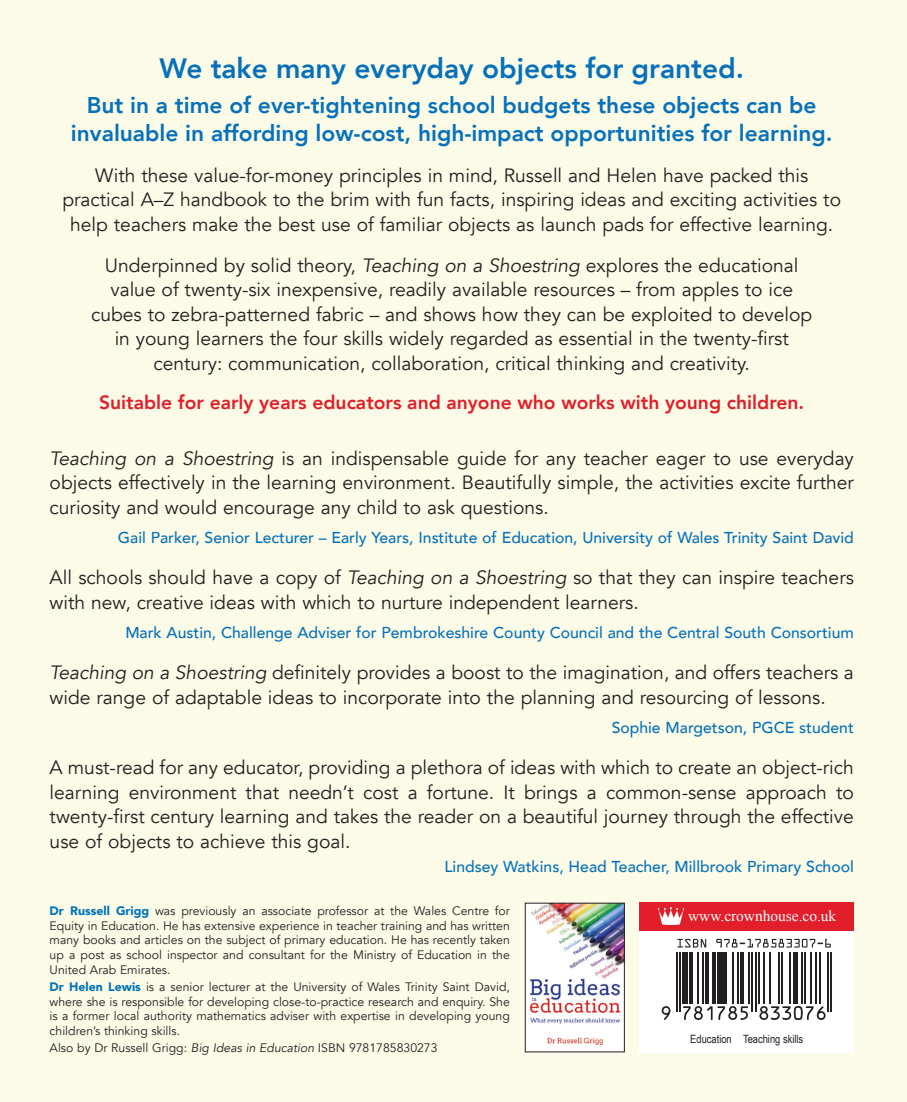
<style>
.page{position:relative;width:907px;height:1102px;background:#fff}
.page>*{position:absolute;margin:0;border:0;box-sizing:border-box;transform-origin:0 0}
.t1{font:800 28px "Avenir";color:#0671ba}
.t2{font:800 22.75px/27.3px "Avenir";color:#0671ba;text-align:center}
.t3{font:19.25px/24.5px "Avenir";color:#231f20;text-align:center}
.t4{font:800 19.25px "Avenir";color:#e11e29}
.t5{font:500 15.75px "Avenir";color:#0671ba}
.t6{font:15.4px "Times New Roman";color:#fff}
.t7{font:12.25px/14.7px "Avenir";color:#231f20;text-align:justify}
.t8{font:11.38px "Arial Narrow";color:#231f20}
.s1{font-style:italic}
.s2{font-weight:900;color:#0072bc}
</style>
<div class="page">
<div style="left:0;top:0;width:906px;height:1101px;background:#fbfbe7"></div>
<div style="left:639px;top:902px;width:214px;height:150px;background:#fff"></div>
<div style="left:639px;top:902px;width:214px;height:28px;background:#e11e29"></div>
<svg style="left:663px;top:939px;width:169px;height:81px"></svg>
<svg style="left:677px;top:938px;width:29px;height:9px"></svg>
<svg style="left:716px;top:938px;width:114px;height:9px"></svg>
<svg style="left:661px;top:1005px;width:9px;height:14px"></svg>
<hr style="left:676px;top:952px;width:1px;height:60px;background:#231f20">
<hr style="left:679px;top:952px;width:2px;height:60px;background:#231f20">
<div style="left:682px;top:952px;width:5px;height:51px;background:#231f20"></div>
<hr style="left:689px;top:952px;width:3px;height:51px;background:#231f20">
<hr style="left:697px;top:952px;width:2px;height:51px;background:#231f20">
<hr style="left:702px;top:952px;width:2px;height:51px;background:#231f20">
<hr style="left:705px;top:952px;width:3px;height:51px;background:#231f20">
<hr style="left:712px;top:952px;width:3px;height:51px;background:#231f20">
<div style="left:717px;top:952px;width:5px;height:51px;background:#231f20"></div>
<hr style="left:723px;top:952px;width:3px;height:51px;background:#231f20">
<hr style="left:732px;top:952px;width:1px;height:51px;background:#231f20">
<hr style="left:736px;top:952px;width:2px;height:51px;background:#231f20">
<svg style="left:683px;top:1005px;width:64px;height:14px"></svg>
<hr style="left:740px;top:952px;width:3px;height:51px;background:#231f20">
<hr style="left:748px;top:952px;width:1px;height:51px;background:#231f20">
<hr style="left:751px;top:952px;width:2px;height:60px;background:#231f20">
<hr style="left:754px;top:952px;width:2px;height:60px;background:#231f20">
<hr style="left:758px;top:952px;width:1px;height:51px;background:#231f20">
<hr style="left:763px;top:952px;width:1px;height:51px;background:#231f20">
<hr style="left:769px;top:952px;width:2px;height:51px;background:#231f20">
<hr style="left:777px;top:952px;width:2px;height:51px;background:#231f20">
<hr style="left:781px;top:952px;width:1px;height:51px;background:#231f20">
<hr style="left:789px;top:952px;width:1px;height:51px;background:#231f20">
<div style="left:792px;top:952px;width:5px;height:51px;background:#231f20"></div>
<hr style="left:800px;top:952px;width:2px;height:51px;background:#231f20">
<hr style="left:803px;top:952px;width:2px;height:51px;background:#231f20">
<hr style="left:810px;top:952px;width:1px;height:51px;background:#231f20">
<svg style="left:759px;top:1005px;width:66px;height:14px"></svg>
<hr style="left:815px;top:952px;width:2px;height:51px;background:#231f20">
<hr style="left:818px;top:952px;width:2px;height:51px;background:#231f20">
<hr style="left:826px;top:952px;width:2px;height:60px;background:#231f20">
<hr style="left:830px;top:952px;width:1px;height:60px;background:#231f20">
<img style="left:658px;top:907px;width:25px;height:17px">
<img style="left:526px;top:904px;width:96px;height:146px">
<div style="left:524px;top:902px;width:100px;height:150px;border:1px solid #231f20"></div>
<h1 class="t1" style="left:159px;top:46px;width:586px">We take many everyday objects for granted.</h1>
<p class="t2" style="left:71px;top:92px;width:762px">But in a time of ever-tightening school budgets these objects can be invaluable in affording low-cost, high-impact opportunities for learning.</p>
<p class="t3" style="left:62px;top:163px;width:780px">With these value-for-money principles in mind, Russell and Helen have packed this practical A–Z handbook to the brim with fun facts, inspiring ideas and exciting activities to help teachers make the best use of familiar objects as launch pads for effective learning.</p>
<p class="t3" style="left:91px;top:253px;width:722px">Underpinned by solid theory, <span class="s1">Teaching on a Shoestring</span> explores the educational value of twenty-six inexpensive, readily available resources – from apples to ice cubes to zebra-patterned fabric – and shows how they can be exploited to develop in young learners the four skills widely regarded as essential in the twenty-first century: communication, collaboration, critical thinking and creativity.</p>
<p class="t4" style="left:99px;top:387px;width:706px">Suitable for early years educators and anyone who works with young children.</p>
<p class="t3" style="left:50px;top:446px;width:805px;text-align:justify"><span class="s1">Teaching on a Shoestring</span> is an indispensable guide for any teacher eager to use everyday objects effectively in the learning environment. Beautifully simple, the activities excite further curiosity and would encourage any child to ask questions.</p>
<p class="t5" style="left:118px;top:524px;width:737px">Gail Parker, Senior Lecturer – Early Years, Institute of Education, University of Wales Trinity Saint David</p>
<p class="t3" style="left:50px;top:565px;width:805px;text-align:left">All schools should have a copy of <span class="s1">Teaching on a Shoestring</span> so that they can inspire teachers with new, creative ideas with which to nurture independent learners.</p>
<p class="t5" style="left:125px;top:619px;width:729px">Mark Austin, Challenge Adviser for Pembrokeshire County Council and the Central South Consortium</p>
<p class="t3" style="left:50px;top:660px;width:805px;text-align:left"><span class="s1">Teaching on a Shoestring</span> definitely provides a boost to the imagination, and offers teachers a wide range of adaptable ideas to incorporate into the planning and resourcing of lessons.</p>
<p class="t5" style="left:611px;top:714px;width:244px">Sophie Margetson, PGCE student</p>
<p class="t3" style="left:50px;top:755px;width:805px;text-align:justify">A must-read for any educator, providing a plethora of ideas with which to create an object-rich learning environment that needn’t cost a fortune. It brings a common-sense approach to twenty-first century learning and takes the reader on a beautiful journey through the effective use of objects to achieve this goal.</p>
<p class="t5" style="left:444px;top:853px;width:411px">Lindsey Watkins, Head Teacher, Millbrook Primary School</p>
<p class="t7" style="left:50px;top:903px;width:461px"><span class="s2">Dr Russell Grigg</span> was previously an associate professor at the Wales Centre for Equity in Education. He has extensive experience in teacher training and has written many books and articles on the subject of primary education. He has recently taken up a post as school inspector and consultant for the Ministry of Education in the United Arab Emirates.</p>
<p class="t7" style="left:50px;top:979px;width:461px"><span class="s2">Dr Helen Lewis</span> is a senior lecturer at the University of Wales Trinity Saint David, where she is responsible for developing close-to-practice research and enquiry. She is a former local authority mathematics adviser with expertise in developing young children’s thinking skills.</p>
<p class="t7" style="left:50px;top:1040px;width:389px">Also by Dr Russell Grigg: <span class="s1">Big Ideas in Education</span> ISBN 9781785830273</p>
<p class="t6" style="left:688px;top:905px;width:149px">www.crownhouse.co.uk</p>
<p class="t8" style="left:690px;top:1030px;width:114px">Education Teaching skills</p>
</div>
